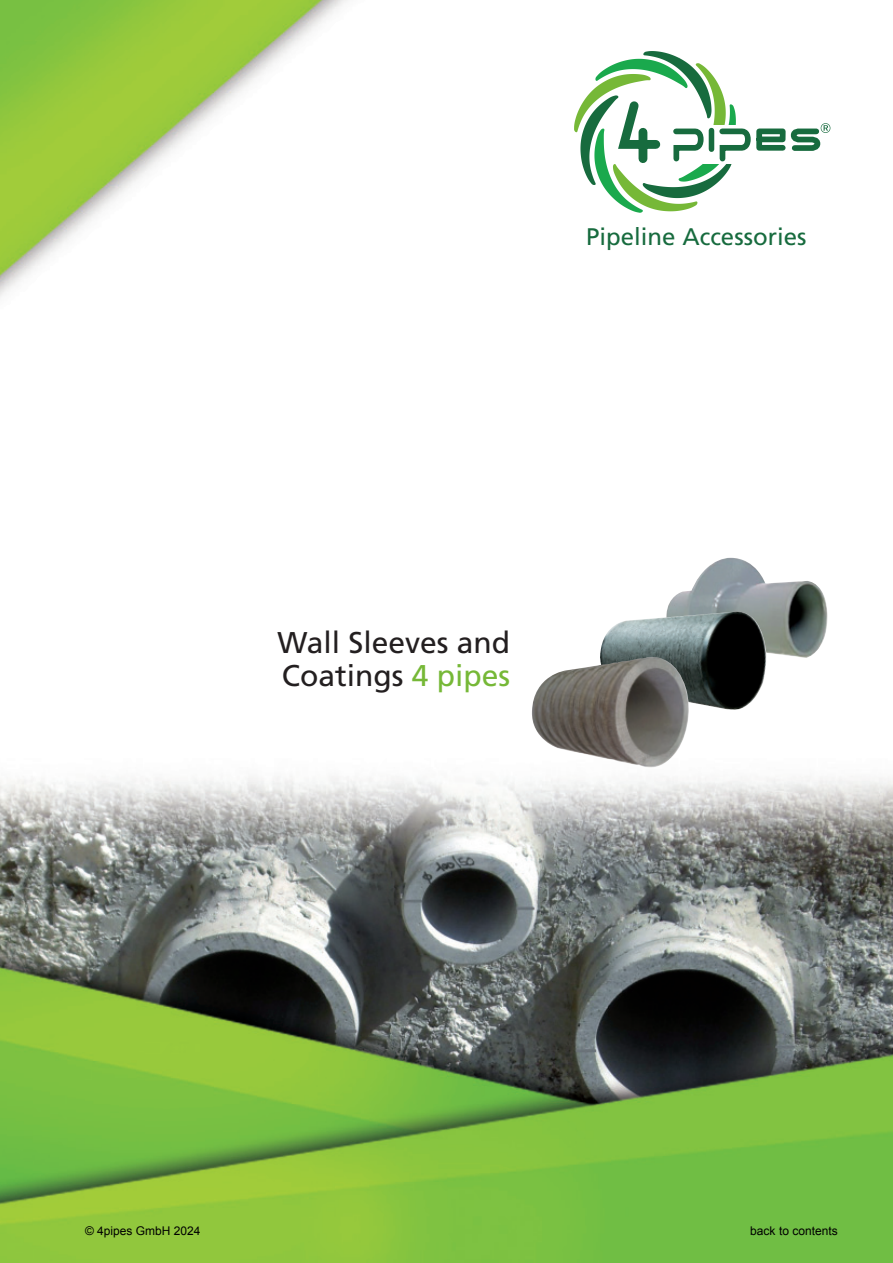
<style>
.page{position:relative;width:893px;height:1263px;background:#fff}
.page>*{position:absolute;margin:0;border:0;box-sizing:border-box;transform-origin:0 0}
.t1{font:30px/33px "Frutiger";color:#231f20}
.t2{font:24px "Frutiger";color:#176b3e}
.t3{font:12px "Arial";color:#000}
.s1{color:#76b837}
</style>
<div class="page">
<img style="left:0;top:0;width:893px;height:1263px">
<img style="left:665px;top:558px;width:163px;height:122px">
<img style="left:600px;top:611px;width:167px;height:99px">
<img style="left:531px;top:657px;width:162px;height:112px">
<svg style="left:574px;top:51px;width:256px;height:162px"></svg>
<h2 class="t2" style="left:586px;top:223px;width:222px">Pipeline Accessories</h2>
<h1 class="t1" style="left:277px;top:625px;width:234px">Wall Sleeves and<br>Coatings <span class="s1">4 pipes</span></h1>
<p class="t3" style="left:85px;top:1223px;width:117px">© 4pipes GmbH 2024</p>
<p class="t3" style="left:750px;top:1223px;width:89px">back to contents</p>
</div>
